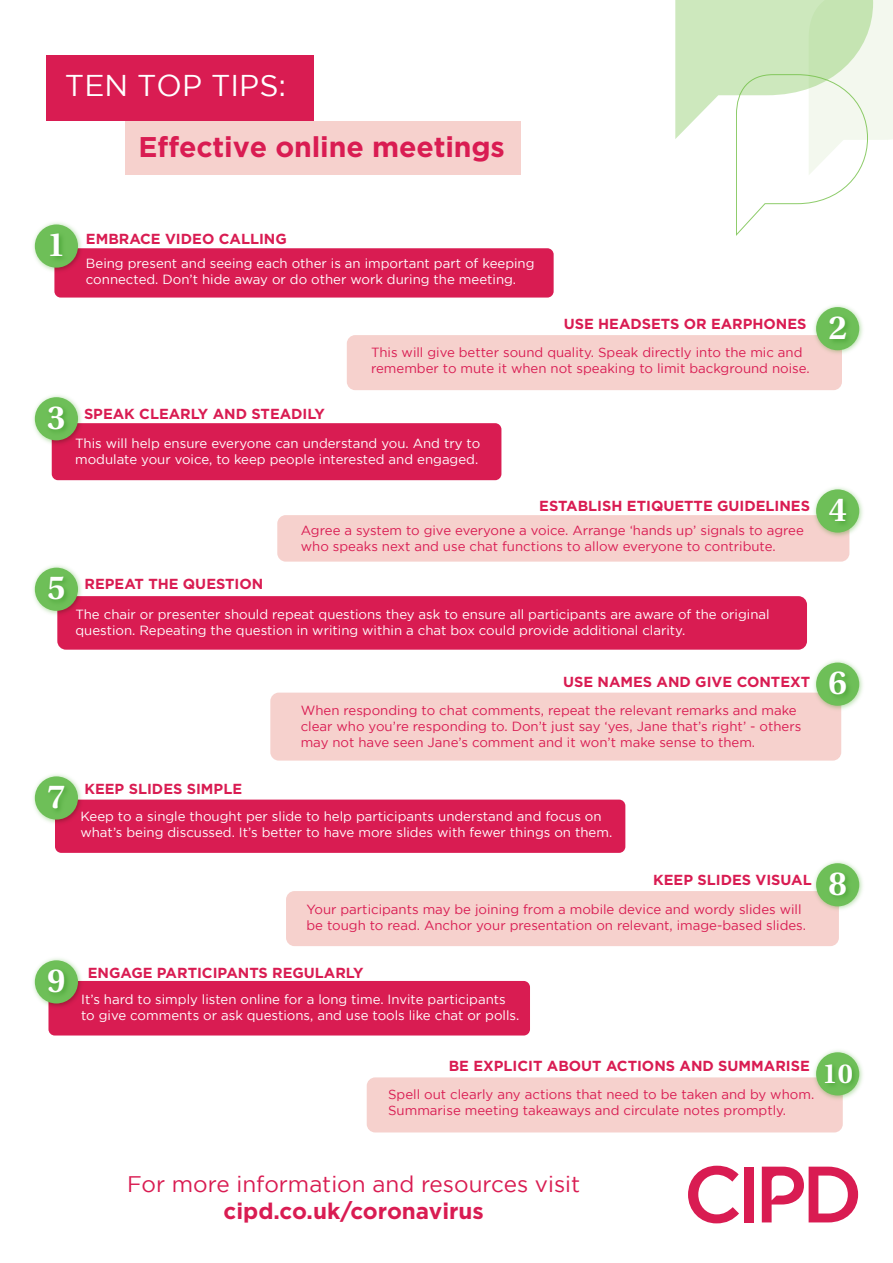
<style>
.page{position:relative;width:893px;height:1263px;background:#fff}
.page>*{position:absolute;margin:0;border:0;box-sizing:border-box;transform-origin:0 0}
.t1{font:600 35.25px "Utopia Std";color:#fff}
.t2{font:30px "Gotham";color:#fff}
.t3{font:600 29.1px "Utopia Std";color:#fff}
.t4{font:700 28.5px "Gotham";letter-spacing:-.005em;color:#d91c52}
.t5{font:22.5px "Gotham";color:#d91c52}
.t6{font:700 22.5px "Gotham";color:#d91c52}
.t7{font:700 14.55px "Gotham";color:#d91c52}
.t8{font:13.2px/15.9px "Gotham";color:#d91c52}
.t9{font:13.2px/15.9px "Gotham";color:#fff}
</style>
<div class="page">
<div style="left:46px;top:56px;width:268px;height:65px;background:#d91c52"></div>
<div style="left:125px;top:121px;width:396px;height:54px;background:#f6d1cd"></div>
<svg style="left:688px;top:1166px;width:51px;height:57px"></svg>
<svg style="left:762px;top:1166px;width:96px;height:56px"></svg>
<div style="left:744px;top:1166px;width:10px;height:56px;background:#d91c52"></div>
<svg style="left:675px;top:0;width:218px;height:236px"></svg>
<div style="left:54px;top:248px;width:500px;height:50px;background:#d91c52;border-radius:6px"></div>
<img style="left:33px;top:222px;width:53px;height:53px">
<div style="left:35px;top:224px;width:43px;height:44px;background:#6ebf58;border-radius:50%"></div>
<img style="left:39px;top:223px;width:39px;height:51px">
<div style="left:347px;top:335px;width:495px;height:55px;background:#f6d1cd;border-radius:8px"></div>
<img style="left:814px;top:314px;width:49px;height:31px">
<div style="left:816px;top:307px;width:43px;height:43px;background:#6ebf58;border-radius:50%"></div>
<img style="left:820px;top:305px;width:39px;height:48px">
<div style="left:52px;top:423px;width:449px;height:57px;background:#d91c52;border-radius:6px"></div>
<img style="left:33px;top:404px;width:53px;height:44px">
<div style="left:35px;top:397px;width:43px;height:43px;background:#6ebf58;border-radius:50%"></div>
<img style="left:39px;top:395px;width:39px;height:52px">
<div style="left:277px;top:515px;width:572px;height:47px;background:#f6d1cd;border-radius:8px"></div>
<img style="left:814px;top:496px;width:49px;height:44px">
<div style="left:816px;top:489px;width:43px;height:44px;background:#6ebf58;border-radius:50%"></div>
<img style="left:820px;top:487px;width:39px;height:52px">
<div style="left:57px;top:596px;width:750px;height:54px;background:#d91c52;border-radius:9px"></div>
<img style="left:33px;top:565px;width:53px;height:53px">
<div style="left:35px;top:568px;width:43px;height:43px;background:#6ebf58;border-radius:50%"></div>
<img style="left:39px;top:566px;width:39px;height:51px">
<div style="left:270px;top:693px;width:571px;height:68px;background:#f6d1cd;border-radius:8px"></div>
<img style="left:810px;top:669px;width:53px;height:44px">
<div style="left:816px;top:663px;width:43px;height:43px;background:#6ebf58;border-radius:50%"></div>
<img style="left:820px;top:660px;width:39px;height:52px">
<div style="left:55px;top:800px;width:570px;height:53px;background:#d91c52;border-radius:6px"></div>
<img style="left:33px;top:774px;width:53px;height:41px">
<div style="left:35px;top:776px;width:43px;height:43px;background:#6ebf58;border-radius:50%"></div>
<img style="left:39px;top:775px;width:39px;height:48px">
<div style="left:286px;top:891px;width:553px;height:55px;background:#f6d1cd;border-radius:8px"></div>
<img style="left:814px;top:870px;width:49px;height:31px">
<div style="left:816px;top:863px;width:43px;height:43px;background:#6ebf58;border-radius:50%"></div>
<img style="left:820px;top:861px;width:39px;height:49px">
<div style="left:48px;top:981px;width:482px;height:54px;background:#d91c52;border-radius:6px"></div>
<img style="left:33px;top:967px;width:49px;height:44px">
<div style="left:35px;top:960px;width:43px;height:43px;background:#6ebf58;border-radius:50%"></div>
<img style="left:39px;top:958px;width:39px;height:52px">
<div style="left:367px;top:1077px;width:476px;height:55px;background:#f6d1cd;border-radius:8px"></div>
<img style="left:810px;top:1050px;width:41px;height:35px">
<svg style="left:816px;top:1052px;width:43px;height:43px"></svg>
<img style="left:817px;top:1054px;width:46px;height:45px">
<h2 class="t2" style="left:65px;top:69px;width:223px">TEN TOP TIPS:</h2>
<h3 class="t4" style="left:139px;top:131px;width:368px">Effective online meetings</h3>
<h1 class="t1" style="left:47px;top:225px;width:20px">1</h1>
<p class="t7" style="left:86px;top:230px;width:202px">EMBRACE VIDEO CALLING</p>
<p class="t9" style="left:86px;top:255px;width:450px">Being present and seeing each other is an important part of keeping connected. Don’t hide away or do other work during the meeting.</p>
<p class="t7" style="left:564px;top:315px;width:244px">USE HEADSETS OR EARPHONES</p>
<h1 class="t1" style="left:828px;top:307px;width:20px">2</h1>
<p class="t8" style="left:371px;top:344px;width:440px">This will give better sound quality. Speak directly into the mic and remember to mute it when not speaking to limit background noise.</p>
<h1 class="t1" style="left:47px;top:398px;width:20px">3</h1>
<p class="t7" style="left:84px;top:405px;width:243px">SPEAK CLEARLY AND STEADILY</p>
<p class="t9" style="left:75px;top:435px;width:407px">This will help ensure everyone can understand you. And try to modulate your voice, to keep people interested and engaged.</p>
<p class="t7" style="left:539px;top:497px;width:272px">ESTABLISH ETIQUETTE GUIDELINES</p>
<h1 class="t1" style="left:828px;top:490px;width:20px">4</h1>
<p class="t8" style="left:301px;top:522px;width:505px">Agree a system to give everyone a voice. Arrange ‘hands up’ signals to agree who speaks next and use chat functions to allow everyone to contribute.</p>
<h1 class="t1" style="left:47px;top:568px;width:20px">5</h1>
<p class="t7" style="left:85px;top:576px;width:180px">REPEAT THE QUESTION</p>
<p class="t9" style="left:75px;top:606px;width:696px">The chair or presenter should repeat questions they ask to ensure all participants are aware of the original question. Repeating the question in writing within a chat box could provide additional clarity.</p>
<p class="t7" style="left:563px;top:673px;width:249px">USE NAMES AND GIVE CONTEXT</p>
<h1 class="t1" style="left:828px;top:663px;width:20px">6</h1>
<p class="t8" style="left:301px;top:702px;width:502px">When responding to chat comments, repeat the relevant remarks and make clear who you’re responding to. Don’t just say ‘yes, Jane that’s right’ - others may not have seen Jane’s comment and it won’t make sense to them.</p>
<h1 class="t1" style="left:47px;top:777px;width:20px">7</h1>
<p class="t7" style="left:85px;top:780px;width:159px">KEEP SLIDES SIMPLE</p>
<p class="t9" style="left:80px;top:808px;width:533px">Keep to a single thought per slide to help participants understand and focus on what’s being discussed. It’s better to have more slides with fewer things on them.</p>
<p class="t7" style="left:653px;top:871px;width:160px">KEEP SLIDES VISUAL</p>
<h1 class="t1" style="left:828px;top:863px;width:20px">8</h1>
<p class="t8" style="left:306px;top:901px;width:501px">Your participants may be joining from a mobile device and wordy slides will be tough to read. Anchor your presentation on relevant, image-based slides.</p>
<h1 class="t1" style="left:47px;top:961px;width:20px">9</h1>
<p class="t7" style="left:88px;top:964px;width:277px">ENGAGE PARTICIPANTS REGULARLY</p>
<p class="t9" style="left:81px;top:991px;width:440px">It’s hard to simply listen online for a long time. Invite participants to give comments or ask questions, and use tools like chat or polls.</p>
<p class="t7" style="left:449px;top:1057px;width:363px">BE EXPLICIT ABOUT ACTIONS AND SUMMARISE</p>
<p class="t8" style="left:388px;top:1086px;width:428px">Spell out clearly any actions that need to be taken and by whom.<br>Summarise meeting takeaways and circulate notes promptly.</p>
<h3 class="t3" style="left:822px;top:1057px;width:32px">10</h3>
<h3 class="t5" style="left:127px;top:1172px;width:455px">For more information and resources visit</h3>
<h3 class="t6" style="left:224px;top:1198px;width:262px">cipd.co.uk/coronavirus</h3>
</div>
